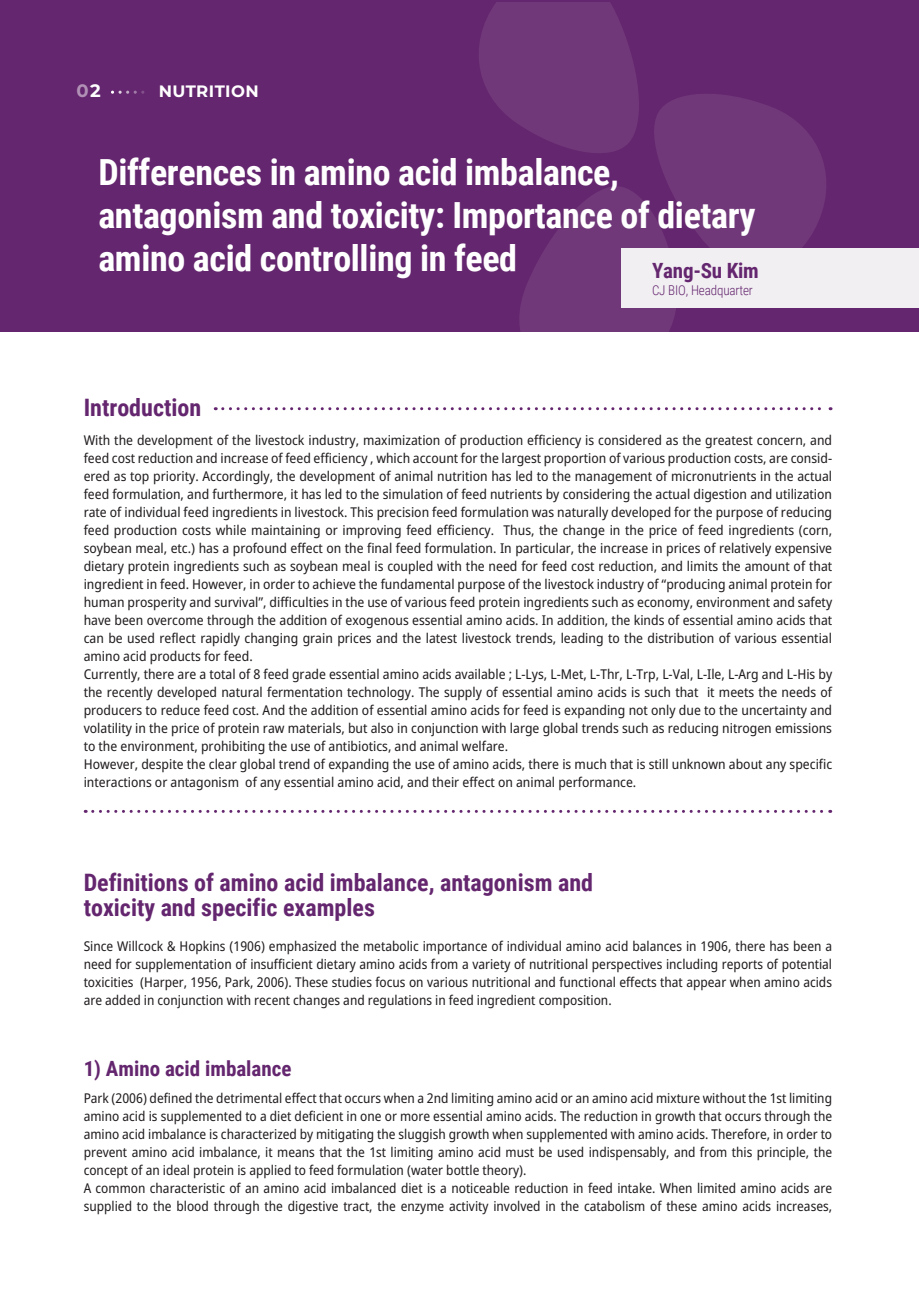
<style>
.page{position:relative;width:919px;height:1289px;background:#fff}
.page>*{position:absolute;margin:0;border:0;box-sizing:border-box;transform-origin:0 0}
.t1{font:700 36px/43.2px "Roboto Condensed";letter-spacing:-.01em;color:#fff}
.t2{font:700 24px/25.5px "Roboto Condensed";color:#64266e}
.t3{font:700 21px "Roboto Condensed";color:#64266e}
.t4{font:700 18px "Montserrat";color:rgb(255 255 255/.5)}
.t5{font:700 16.5px "Montserrat";letter-spacing:.025em;color:#fff}
.t6{font:semi-condensed 13.5px/18px "Noto Sans";color:#221e1f}
.t7{font:300 13.5px "Roboto Condensed";letter-spacing:-.01em;color:#64266e}
.s1{color:#fff}
</style>
<div class="page">
<div style="left:0;top:0;width:918px;height:332px;background:#64266e"></div>
<svg style="left:479px;top:2px;width:347px;height:330px"></svg>
<div style="left:621px;top:248px;width:297px;height:60px;background:#f2eff3"></div>
<svg style="left:111px;top:91px;width:33px;height:3px"></svg>
<svg style="left:93px;top:809px;width:737px;height:3px"></svg>
<svg style="left:223px;top:407px;width:608px;height:3px"></svg>
<h3 class="t4" style="left:77px;top:78px;width:26px">0<span class="s1">2</span></h3>
<p class="t5" style="left:159px;top:79px;width:102px">NUTRITION</p>
<h1 class="t1" style="left:98px;top:149px;width:658px">Differences in amino acid imbalance, antagonism and toxicity: Importance of dietary amino acid controlling in feed</h1>
<p class="t7" style="left:652px;top:280px;width:102px">CJ BIO, Headquarter</p>
<h3 class="t3" style="left:652px;top:255px;width:108px">Yang-Su Kim</h3>
<h2 class="t2" style="left:84px;top:394px;width:119px">Introduction</h2>
<p class="t6" style="left:84px;top:431px;width:750px">With the development of the livestock industry, maximization of production efficiency is considered as the greatest concern, and feed cost reduction and increase of feed efficiency , which account for the largest proportion of various production costs, are consid&shy;ered as top priority. Accordingly, the development of animal nutrition has led to the management of micronutrients in the actual feed formulation, and furthermore, it has led to the simulation of feed nutrients by considering the actual digestion and utilization rate of individual feed ingredients in livestock. This precision feed formulation was naturally developed for the purpose of reducing feed production costs while maintaining or improving feed efficiency. Thus, the change in the price of feed ingredients (corn, soybean meal, etc.) has a profound effect on the final feed formulation. In particular, the increase in prices of relatively expensive dietary protein ingredients such as soybean meal is coupled with the need for feed cost reduction, and limits the amount of that ingredient in feed. However, in order to achieve the fundamental purpose of the livestock industry of “producing animal protein for human prosperity and survival”, difficulties in the use of various feed protein ingredients such as economy, environment and safety have been overcome through the addition of exogenous essential amino acids. In addition, the kinds of essential amino acids that can be used reflect rapidly changing grain prices and the latest livestock trends, leading to the distribution of various essential amino acid products for feed.<br>Currently, there are a total of 8 feed grade essential amino acids available ; L-Lys, L-Met, L-Thr, L-Trp, L-Val, L-Ile, L-Arg and L-His by the recently developed natural fermentation technology. The supply of essential amino acids is such that it meets the needs of producers to reduce feed cost. And the addition of essential amino acids for feed is expanding not only due to the uncertainty and volatility in the price of protein raw materials, but also in conjunction with large global trends such as reducing nitrogen emissions to the environment, prohibiting the use of antibiotics, and animal welfare.<br>However, despite the clear global trend of expanding the use of amino acids, there is much that is still unknown about any specific interactions or antagonism of any essential amino acid, and their effect on animal performance.</p>
<h2 class="t2" style="left:84px;top:868px;width:511px">Definitions of amino acid imbalance, antagonism and toxicity and specific examples</h2>
<p class="t6" style="left:84px;top:937px;width:750px;text-align:justify">Since Willcock &amp; Hopkins (1906) emphasized the metabolic importance of individual amino acid balances in 1906, there has been a need for supplementation of insufficient dietary amino acids from a variety of nutritional perspectives including reports of potential toxicities (Harper, 1956, Park, 2006). These studies focus on various nutritional and functional effects that appear when amino acids are added in conjunction with recent changes and regulations in feed ingredient composition.</p>
<h3 class="t3" style="left:84px;top:1053px;width:209px">1) Amino acid imbalance</h3>
<p class="t6" style="left:84px;top:1088px;width:750px">Park (2006) defined the detrimental effect that occurs when a 2nd limiting amino acid or an amino acid mixture without the 1st limiting amino acid is supplemented to a diet deficient in one or more essential amino acids. The reduction in growth that occurs through the amino acid imbalance is characterized by mitigating the sluggish growth when supplemented with amino acids. Therefore, in order to prevent amino acid imbalance, it means that the 1st limiting amino acid must be used indispensably, and from this principle, the concept of an ideal protein is applied to feed formulation (water bottle theory).<br>A common characteristic of an amino acid imbalanced diet is a noticeable reduction in feed intake. When limited amino acids are supplied to the blood through the digestive tract, the enzyme activity involved in the catabolism of these amino acids increases,</p>
</div>
